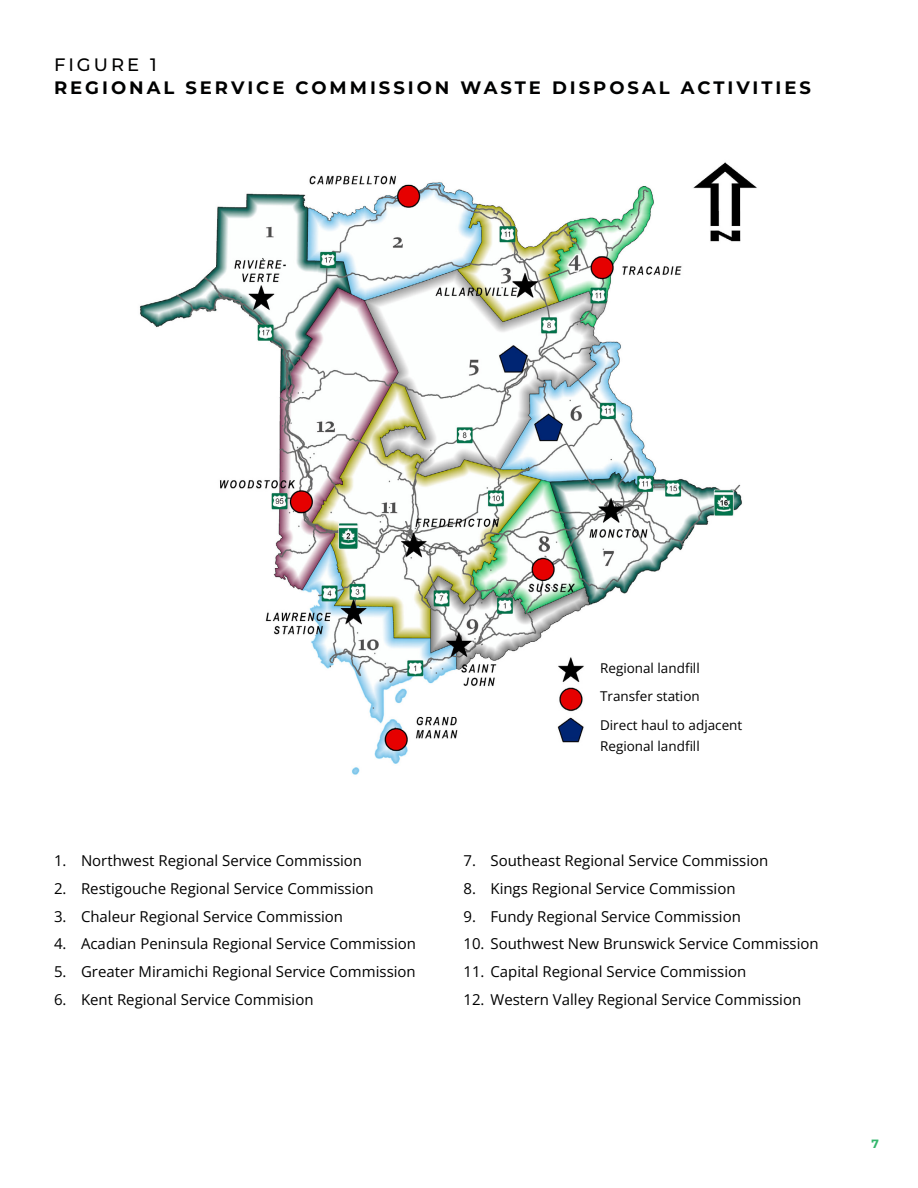
<style>
.page{position:relative;width:918px;height:1188px;background:#fff}
.page>*{position:absolute;margin:0;border:0;box-sizing:border-box;transform-origin:0 0}
.t1{font:700 18px "Montserrat";letter-spacing:.165em;color:#000101}
.t2{font:500 18px "Montserrat";letter-spacing:.165em;color:#000101}
.t3{font:15px "Open Sans";color:#000}
.t4{font:13.5px/28.7px "Open Sans";color:#000}
.t5{font:700 12px "Montserrat";color:#34b66d}
</style>
<div class="page">
<img style="left:140px;top:162px;width:617px;height:613px">
<p class="t2" style="left:54px;top:52px;width:104px">FIGURE 1</p>
<p class="t1" style="left:54px;top:75px;width:759px">REGIONAL SERVICE COMMISSION WASTE DISPOSAL ACTIVITIES</p>
<p class="t3" style="left:54px;top:850px;width:310px">1. Northwest Regional Service Commission</p>
<p class="t3" style="left:54px;top:878px;width:321px">2. Restigouche Regional Service Commission</p>
<p class="t3" style="left:54px;top:906px;width:291px">3. Chaleur Regional Service Commission</p>
<p class="t3" style="left:54px;top:934px;width:364px">4. Acadian Peninsula Regional Service Commission</p>
<p class="t3" style="left:54px;top:961px;width:363px">5. Greater Miramichi Regional Service Commission</p>
<p class="t3" style="left:54px;top:989px;width:261px">6. Kent Regional Service Commision</p>
<p class="t4" style="left:600px;top:653px;width:144px">Regional landfill<br>Transfer station<br>Direct haul to adjacent</p>
<p class="t4" style="left:600px;top:731px;width:101px">Regional landfill</p>
<p class="t3" style="left:464px;top:850px;width:306px">7. Southeast Regional Service Commission</p>
<p class="t3" style="left:464px;top:878px;width:274px">8. Kings Regional Service Commission</p>
<p class="t3" style="left:464px;top:906px;width:279px">9. Fundy Regional Service Commission</p>
<p class="t3" style="left:464px;top:934px;width:357px">10. Southwest New Brunswick Service Commission</p>
<p class="t3" style="left:464px;top:961px;width:284px">11. Capital Regional Service Commission</p>
<p class="t3" style="left:464px;top:989px;width:339px">12. Western Valley Regional Service Commission</p>
<p class="t5" style="left:872px;top:1135px;width:9px">7</p>
</div>
